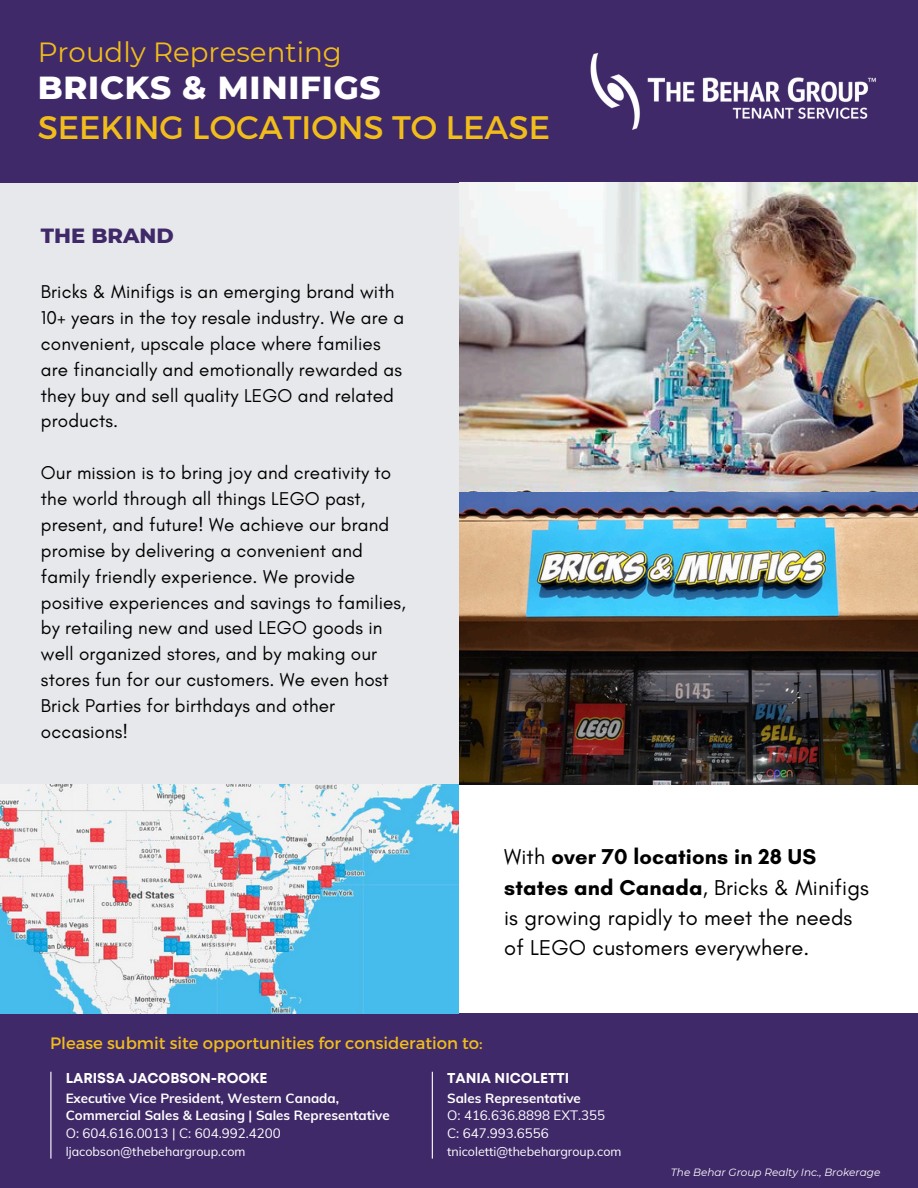
<style>
.page{position:relative;width:918px;height:1188px;background:#fff}
.page>*{position:absolute;margin:0;border:0;box-sizing:border-box;transform-origin:0 0}
.t1{font:32.55px/40.5px "Montserrat";color:#f0bd1b}
.t2{font:27.75px "Montserrat";color:#f0bd1b}
.t3{font:21.9px/30.3px "Glacial Indifference";letter-spacing:.01em;color:#000}
.t4{font:800 21px "Montserrat";color:#402969}
.t5{font:18.9px/25.8px "Glacial Indifference";letter-spacing:.01em;color:#000}
.t6{font:16.5px "Montserrat";color:#f0bd1b}
.t7{font:700 14.25px "Mont";color:#fff}
.t8{font:700 13.35px/17.7px "Muli";color:#fff}
.t9{font:13.35px/17.7px "Muli";color:#fff}
.t10{font:12.45px "Muli";color:#fff}
.t11{font:italic 10.5px "Montserrat";color:#fff}
.s1{font-weight:800;color:#fff}
.s2{font-weight:700}
.s3{font-weight:400}
</style>
<div class="page">
<div style="left:0;top:0;width:918px;height:183px;background:#402969"></div>
<div style="left:0;top:1013px;width:918px;height:175px;background:#402969"></div>
<img style="left:590px;top:53px;width:286px;height:77px">
<div style="left:0;top:183px;width:459px;height:629px;background:#e7e8eb"></div>
<hr style="left:50px;top:1072px;width:1px;height:87px;background:#fff">
<hr style="left:432px;top:1072px;width:1px;height:87px;background:#fff">
<img style="left:0;top:785px;width:459px;height:228px">
<img style="left:459px;top:183px;width:459px;height:602px">
<p class="t2" style="left:38px;top:35px;width:306px">Proudly Representing</p>
<p class="t1" style="left:38px;top:65px;width:514px"><span class="s1">BRICKS &amp; MINIFIGS<br></span>SEEKING LOCATIONS TO LEASE</p>
<p class="t4" style="left:41px;top:223px;width:134px">THE BRAND</p>
<h2 class="t5" style="left:41px;top:279px;width:365px">Bricks &amp; Minifigs is an emerging brand with 10+ years in the toy resale industry. We are a convenient, upscale place where families are financially and emotionally rewarded as they buy and sell quality LEGO and related products.</h2>
<h4 class="t5" style="left:41px;top:460px;width:366px">Our mission is to bring joy and creativity to the world through all things LEGO past, present, and future! We achieve our brand promise by delivering a convenient and family friendly experience. We provide positive experiences and savings to families, by retailing new and used LEGO goods in well organized stores, and by making our stores fun for our customers. We even host Brick Parties for birthdays and other occasions!</h4>
<h4 class="t3" style="left:504px;top:841px;width:366px">With <span class="s2">over 70 locations in 28 US states and Canada</span>, Bricks &amp; Minifigs is growing rapidly to meet the needs of LEGO customers everywhere.</h4>
<h1 class="t6" style="left:50px;top:1032px;width:434px">Please submit site opportunities for consideration to:</h1>
<p class="t7" style="left:66px;top:1072px;width:203px">LARISSA JACOBSON-ROOKE</p>
<p class="t8" style="left:66px;top:1089px;width:326px">Executive Vice President, Western Canada,<br>Commercial Sales &amp; Leasing | Sales Representative<br><span class="s3">O: 604.616.0013 | C: 604.992.4200</span></p>
<p class="t10" style="left:66px;top:1143px;width:181px">ljacobson@thebehargroup.com</p>
<p class="t7" style="left:447px;top:1072px;width:123px">TANIA NICOLETTI</p>
<p class="t9" style="left:447px;top:1089px;width:160px"><span class="s2">Sales Representative<br></span>O: 416.636.8898 EXT.355<br>C: 647.993.6556</p>
<p class="t10" style="left:447px;top:1143px;width:176px">tnicoletti@thebehargroup.com</p>
<p class="t11" style="left:671px;top:1166px;width:211px">The Behar Group Realty Inc., Brokerage</p>
</div>
